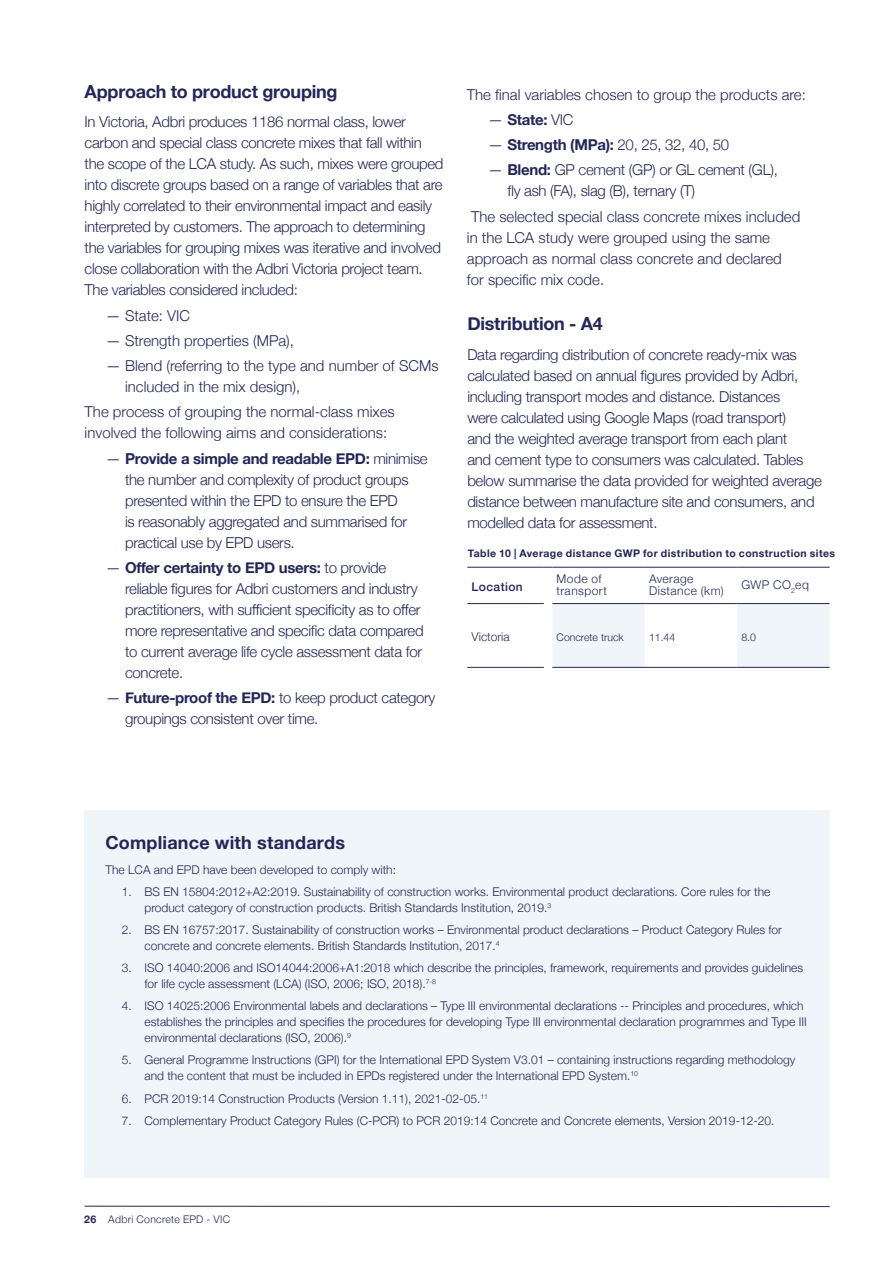
<style>
.page{position:relative;width:893px;height:1263px;background:#fff}
.page>*{position:absolute;margin:0;border:0;box-sizing:border-box;transform-origin:0 0}
.t1{font:700 18px "Helvetica Neue";letter-spacing:-.01em;color:#23265c}
.t2{font:700 18px "Helvetica Neue";letter-spacing:.01em;color:#23265c}
.t3{font:300 15px/21px "Helvetica Neue";letter-spacing:-.02em;color:#23265c}
.t4{font:300 15px/21px "Helvetica Neue";color:#23265c}
.t5{font:700 15px "Helvetica Neue";letter-spacing:-.02em;color:#23265c}
.t6{font:300 12px/15.9px "Helvetica Neue";color:#23265c}
.t7{font:300 12px/12px "Helvetica Neue";letter-spacing:.035em;color:#23265c}
.t8{font:500 12px "Helvetica Neue";letter-spacing:.035em;color:#23265c}
.t9{font:700 10.5px "Helvetica Neue";letter-spacing:.035em;color:#23265c}
.t10{font:300 10.5px "Helvetica Neue";letter-spacing:.03em;color:#23265c}
.t11{font:300 10.5px "Helvetica Neue";letter-spacing:.01em;color:#23265c}
.s1{font-weight:700}
.s2{font-weight:300}
</style>
<div class="page">
<hr style="left:85px;top:1206px;width:745px;height:1px;background:#23265c">
<div style="left:84px;top:810px;width:746px;height:368px;background:#eff5f8"></div>
<svg style="left:552px;top:604px;width:278px;height:63px"></svg>
<hr style="left:467px;top:567px;width:77px;height:1px;background:#23265c">
<hr style="left:552px;top:567px;width:93px;height:1px;background:#23265c">
<hr style="left:645px;top:567px;width:92px;height:1px;background:#23265c">
<hr style="left:737px;top:567px;width:93px;height:1px;background:#23265c">
<hr style="left:467px;top:603px;width:77px;height:1px;background:#23265c">
<hr style="left:552px;top:603px;width:93px;height:1px;background:#23265c">
<hr style="left:645px;top:603px;width:92px;height:1px;background:#23265c">
<hr style="left:737px;top:603px;width:93px;height:1px;background:#23265c">
<hr style="left:467px;top:667px;width:77px;height:1px;background:#23265c">
<hr style="left:552px;top:667px;width:93px;height:1px;background:#23265c">
<hr style="left:645px;top:667px;width:92px;height:1px;background:#23265c">
<hr style="left:737px;top:667px;width:93px;height:1px;background:#23265c">
<p class="t1" style="left:85px;top:77px;width:254px">Approach to product grouping</p>
<p class="t3" style="left:85px;top:110px;width:360px">In Victoria, Adbri produces 1186 normal class, lower carbon and special class concrete mixes that fall within the scope of the LCA study. As such, mixes were grouped into discrete groups based on a range of variables that are highly correlated to their environmental impact and easily interpreted by customers. The approach to determining the variables for grouping mixes was iterative and involved close collaboration with the Adbri Victoria project team.<br>The variables considered included:</p>
<p class="t4" style="left:106px;top:304px;width:86px">— State: VIC</p>
<p class="t4" style="left:106px;top:329px;width:190px">— Strength properties (MPa),</p>
<p class="t4" style="left:125px;top:354px;width:315px;text-indent:-19px">— Blend (referring to the type and number of SCMs included in the mix design),</p>
<p class="t4" style="left:85px;top:400px;width:312px">The process of grouping the normal-class mixes involved the following aims and considerations:</p>
<p class="t3" style="left:125px;top:447px;width:304px;text-indent:-19px">— <span class="s1">Provide a simple and readable EPD:</span> minimise the number and complexity of product groups presented within the EPD to ensure the EPD<br>is reasonably aggregated and summarised for practical use by EPD users.</p>
<p class="t3" style="left:125px;top:556px;width:300px;text-indent:-19px">— <span class="s1">Offer certainty to EPD users:</span> to provide reliable figures for Adbri customers and industry practitioners, with sufficient specificity as to offer more representative and specific data compared to current average life cycle assessment data for concrete.</p>
<p class="t3" style="left:125px;top:686px;width:312px;text-indent:-19px">— <span class="s1">Future-proof the EPD:</span> to keep product category groupings consistent over time.</p>
<p class="t4" style="left:467px;top:83px;width:341px">The final variables chosen to group the products are:</p>
<p class="t5" style="left:488px;top:108px;width:87px"><span class="s2">—</span> State: <span class="s2">VIC</span></p>
<p class="t3" style="left:488px;top:133px;width:243px">— <span class="s1">Strength (MPa):</span> 20, 25, 32, 40, 50</p>
<p class="t3" style="left:507px;top:158px;width:272px;text-indent:-19px">— <span class="s1">Blend:</span> GP cement (GP) or GL cement (GL), fly ash (FA), slag (B), ternary (T)</p>
<p class="t4" style="left:467px;top:205px;width:335px">The selected special class concrete mixes included in the LCA study were grouped using the same approach as normal class concrete and declared for specific mix code.</p>
<p class="t1" style="left:467px;top:310px;width:137px">Distribution - A4</p>
<p class="t3" style="left:467px;top:343px;width:356px">Data regarding distribution of concrete ready-mix was calculated based on annual figures provided by Adbri, including transport modes and distance. Distances<br>were calculated using Google Maps (road transport)<br>and the weighted average transport from each plant<br>and cement type to consumers was calculated. Tables below summarise the data provided for weighted average distance between manufacture site and consumers, and modelled data for assessment.</p>
<p class="t9" style="left:468px;top:545px;width:369px">Table 10 | Average distance GWP for distribution to construction sites</p>
<p class="t8" style="left:472px;top:577px;width:53px">Location</p>
<p class="t7" style="left:557px;top:572px;width:52px">Mode of transport</p>
<p class="t7" style="left:649px;top:572px;width:76px">Average<br>Distance (km)</p>
<p class="t6" style="left:741px;top:576px;width:69px">GWP CO<sub>2</sub>eq</p>
<p class="t6" style="left:472px;top:628px;width:40px">Victoria</p>
<p class="t11" style="left:557px;top:628px;width:69px">Concrete truck</p>
<p class="t11" style="left:649px;top:628px;width:28px">11.44</p>
<p class="t11" style="left:741px;top:628px;width:16px">8.0</p>
<p class="t2" style="left:105px;top:828px;width:241px">Compliance with standards</p>
<p class="t6" style="left:105px;top:860px;width:292px">The LCA and EPD have been developed to comply with:</p>
<p class="t6" style="left:144px;top:883px;width:627px;text-indent:-22px">1. BS EN 15804:2012+A2:2019. Sustainability of construction works. Environmental product declarations. Core rules for the product category of construction products. British Standards Institution, 2019.<sup>3</sup></p>
<p class="t6" style="left:144px;top:921px;width:639px;text-indent:-22px">2. BS EN 16757:2017. Sustainability of construction works – Environmental product declarations – Product Category Rules for concrete and concrete elements. British Standards Institution, 2017.<sup>4</sup></p>
<p class="t6" style="left:144px;top:959px;width:660px;text-indent:-22px">3. ISO 14040:2006 and ISO14044:2006+A1:2018 which describe the principles, framework, requirements and provides guidelines for life cycle assessment (LCA) (ISO, 2006; ISO, 2018).<sup>7-8</sup></p>
<p class="t6" style="left:144px;top:997px;width:664px;text-indent:-22px">4. ISO 14025:2006 Environmental labels and declarations – Type III environmental declarations -- Principles and procedures, which establishes the principles and specifies the procedures for developing Type III environmental declaration programmes and Type III environmental declarations (ISO, 2006).<sup>9</sup></p>
<p class="t6" style="left:144px;top:1051px;width:652px;text-indent:-22px">5. General Programme Instructions (GPI) for the International EPD System V3.01 – containing instructions regarding methodology and the content that must be included in EPDs registered under the International EPD System.<sup>10</sup></p>
<p class="t6" style="left:122px;top:1089px;width:368px">6. PCR 2019:14 Construction Products (Version 1.11), 2021-02-05.<sup>11</sup></p>
<p class="t6" style="left:122px;top:1112px;width:654px">7. Complementary Product Category Rules (C-PCR) to PCR 2019:14 Concrete and Concrete elements, Version 2019-12-20.</p>
<p class="t10" style="left:84px;top:1211px;width:147px"><span class="s1">26</span> Adbri Concrete EPD - VIC</p>
</div>
